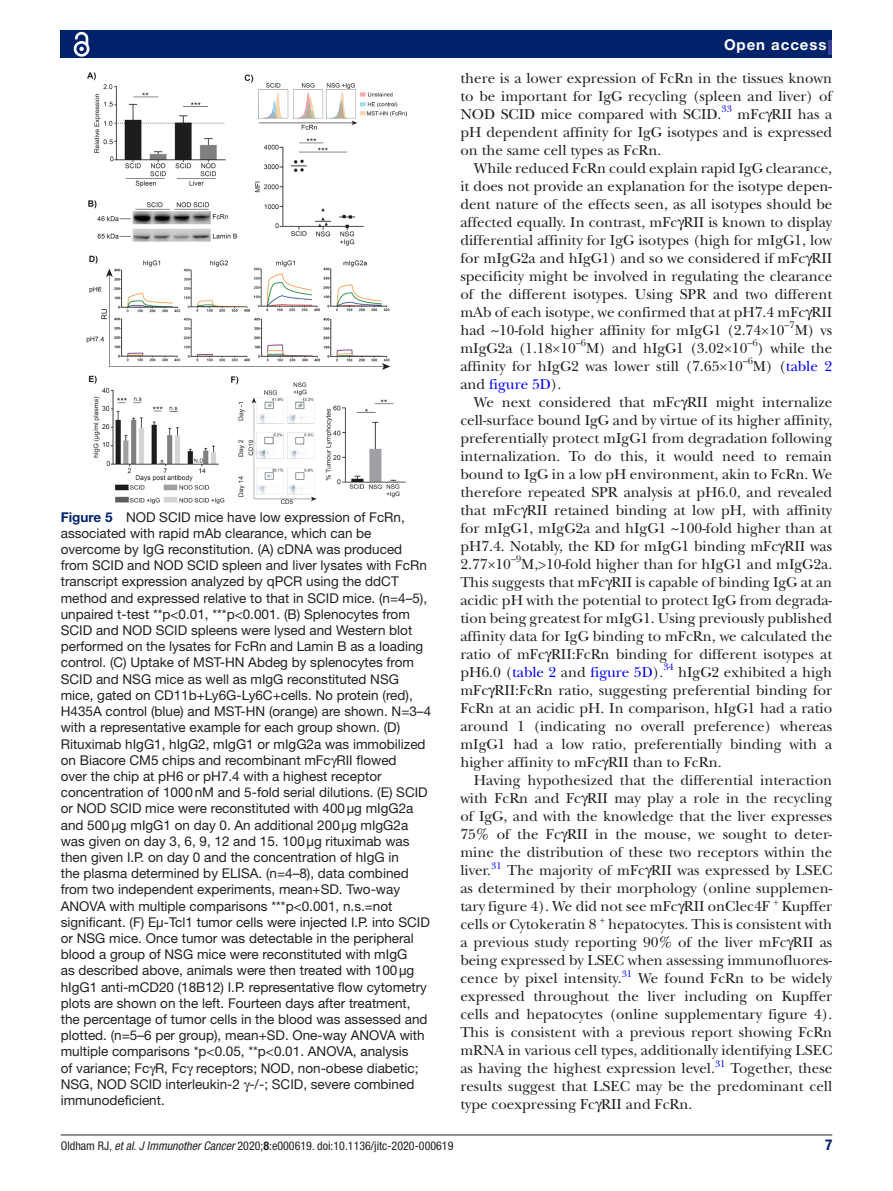
<style>
.page{position:relative;width:893px;height:1191px;background:#fff}
.page>*{position:absolute;margin:0;border:0;box-sizing:border-box;transform-origin:0 0}
.t1{font:15px/18px "New Baskerville";color:#231f20;text-align:justify}
.t2{font:15px "New Baskerville";color:#00f}
.t3{font:700 15px "Helvetica Neue LT Std";letter-spacing:.065em;color:#fff}
.t4{font:700 condensed 15px "Helvetica Neue LT Std";color:#00226b}
.t5{font:13.5px/16.2px "Helvetica Neue LT Std";color:#231f20}
.t6{font:condensed 12px "Helvetica Neue LT Std";color:#231f20}
.t7{font:9.9px "New Baskerville";color:#231f20}
.t8{font:9.9px "New Baskerville";color:#00f}
.s1{font-weight:700;color:#00226b}
.s2{color:#231f20}
.s3{font-style:italic}
.s4{font-weight:700}
</style>
<div class="page">
<hr style="left:61px;top:1134px;width:771px;height:1px;background:#231f20">
<div style="left:61px;top:31px;width:771px;height:27px;background:#00226b"></div>
<hr style="left:828px;top:40px;width:4px;height:15px;background:#414099">
<svg style="left:73px;top:31px;width:17px;height:26px"></svg>
<img style="left:87px;top:73px;width:320px;height:431px">
<p class="t5" style="left:61px;top:508px;width:372px"><span class="s1">Figure 5</span> NOD SCID mice have low expression of FcRn, associated with rapid mAb clearance, which can be overcome by IgG reconstitution. (A) cDNA was produced from SCID and NOD SCID spleen and liver lysates with FcRn transcript expression analyzed by qPCR using the ddCT method and expressed relative to that in SCID mice. (n=4–5), unpaired t-test **p&lt;0.01, ***p&lt;0.001. (B) Splenocytes from SCID and NOD SCID spleens were lysed and Western blot performed on the lysates for FcRn and Lamin B as a loading control. (C) Uptake of MST-HN Abdeg by splenocytes from SCID and NSG mice as well as mIgG reconstituted NSG mice, gated on CD11b+Ly6G-Ly6C+cells. No protein (red), H435A control (blue) and MST-HN (orange) are shown. N=3–4 with a representative example for each group shown. (D)<br>Rituximab hIgG1, hIgG2, mIgG1 or mIgG2a was immobilized on Biacore CM5 chips and recombinant mFc RII flowed<br>over the chip at pH6 or pH7.4 with a highest receptor concentration of 1000nM and 5-fold serial dilutions. (E) SCID or NOD SCID mice were reconstituted with 400µg mIgG2a and 500µg mIgG1 on day 0. An additional 200µg mIgG2a was given on day 3, 6, 9, 12 and 15. 100µg rituximab was then given I.P. on day 0 and the concentration of hIgG in<br>the plasma determined by ELISA. (n=4–8), data combined from two independent experiments, mean+SD. Two-way ANOVA with multiple comparisons ***p&lt;0.001, n.s.=not significant. (F) Eµ-Tcl1 tumor cells were injected I.P. into SCID or NSG mice. Once tumor was detectable in the peripheral blood a group of NSG mice were reconstituted with mIgG<br>as described above, animals were then treated with 100µg hIgG1 anti-mCD20 (18B12) I.P. representative flow cytometry plots are shown on the left. Fourteen days after treatment, the percentage of tumor cells in the blood was assessed and plotted. (n=5–6 per group), mean+SD. One-way ANOVA with multiple comparisons *p&lt;0.05, **p&lt;0.01. ANOVA, analysis<br>of variance; Fc R, Fc receptors; NOD, non-obese diabetic; NSG, NOD SCID interleukin-2 -/-; SCID, severe combined immunodeficient.</p>
<p class="t3" style="left:724px;top:35px;width:104px">Open access</p>
<p class="t1" style="left:460px;top:69px;width:373px">there is a lower expression of FcRn in the tissues known to be important for IgG recycling (spleen and liver) of NOD SCID mice compared with SCID.</p>
<p class="t8" style="left:721px;top:103px;width:12px">33</p>
<p class="t1" style="left:460px;top:105px;width:373px;text-indent:277px">mFc RII has a pH dependent affinity for IgG isotypes and is expressed on the same cell types as FcRn.</p>
<p class="t1" style="left:460px;top:159px;width:373px;text-indent:14px">While reduced FcRn could explain rapid IgG clearance, it does not provide an explanation for the isotype depen&shy;dent nature of the effects seen, as all isotypes should be affected equally. In contrast, mFc RII is known to display differential affinity for IgG isotypes (high for mIgG1, low for mIgG2a and hIgG1) and so we considered if mFc RII specificity might be involved in regulating the clearance of the different isotypes. Using SPR and two different mAb of each isotype, we confirmed that at pH7.4 mFc RII had ~10-fold higher affinity for mIgG1 (2.74×10</p>
<p class="t7" style="left:785px;top:319px;width:12px">–7</p>
<p class="t1" style="left:795px;top:321px;width:39px">M) vs</p>
<p class="t1" style="left:460px;top:339px;width:117px">mIgG2a (1.18×10</p>
<p class="t7" style="left:576px;top:337px;width:12px">–6</p>
<p class="t1" style="left:586px;top:339px;width:163px">M) and hIgG1 (3.02×10</p>
<p class="t7" style="left:747px;top:337px;width:12px">–6</p>
<p class="t1" style="left:758px;top:339px;width:76px">) while the</p>
<p class="t1" style="left:460px;top:357px;width:284px">affinity for hIgG2 was lower still (7.65×10</p>
<p class="t7" style="left:743px;top:355px;width:12px">–6</p>
<p class="t2" style="left:753px;top:357px;width:81px"><span class="s2">M) (</span>table 2</p>
<p class="t2" style="left:460px;top:375px;width:103px"><span class="s2">and</span> figure 5D<span class="s2">).</span></p>
<p class="t1" style="left:474px;top:393px;width:360px">We next considered that mFc RII might internalize</p>
<p class="t1" style="left:460px;top:411px;width:373px">cell-surface bound IgG and by virtue of its higher affinity,</p>
<p class="t1" style="left:460px;top:429px;width:373px">preferentially protect mIgG1 from degradation following</p>
<p class="t1" style="left:460px;top:447px;width:373px">internalization. To do this, it would need to remain</p>
<p class="t1" style="left:460px;top:465px;width:373px">bound to IgG in a low pH environment, akin to FcRn. We</p>
<p class="t1" style="left:460px;top:483px;width:373px">therefore repeated SPR analysis at pH6.0, and revealed</p>
<p class="t1" style="left:460px;top:501px;width:373px">that mFc RII retained binding at low pH, with affinity</p>
<p class="t1" style="left:460px;top:519px;width:373px">for mIgG1, mIgG2a and hIgG1 ~100-fold higher than at</p>
<p class="t1" style="left:460px;top:537px;width:373px">pH7.4. Notably, the KD for mIgG1 binding mFc RII was</p>
<p class="t1" style="left:460px;top:555px;width:373px">2.77×10<sup>–9</sup>M,&gt;10-fold higher than for hIgG1 and mIgG2a.</p>
<p class="t1" style="left:460px;top:573px;width:373px">This suggests that mFc RII is capable of binding IgG at an</p>
<p class="t1" style="left:460px;top:591px;width:373px">acidic pH with the potential to protect IgG from degrada-</p>
<p class="t1" style="left:460px;top:609px;width:373px">tion being greatest for mIgG1. Using previously published</p>
<p class="t1" style="left:460px;top:627px;width:373px">affinity data for IgG binding to mFcRn, we calculated the</p>
<p class="t1" style="left:460px;top:645px;width:373px">ratio of mFc RII:FcRn binding for different isotypes at</p>
<p class="t2" style="left:460px;top:663px;width:204px"><span class="s2">pH6.0 (</span>table 2 <span class="s2">and</span> figure 5D<span class="s2">).</span></p>
<p class="t8" style="left:663px;top:661px;width:12px">34</p>
<p class="t1" style="left:460px;top:663px;width:373px;text-indent:218px">hIgG2 exhibited a high mFc RII:FcRn ratio, suggesting preferential binding for FcRn at an acidic pH. In comparison, hIgG1 had a ratio around 1 (indicating no overall preference) whereas mIgG1 had a low ratio, preferentially binding with a higher affinity to mFc RII than to FcRn.</p>
<p class="t1" style="left:460px;top:771px;width:373px;text-indent:14px">Having hypothesized that the differential interaction with FcRn and Fc RII may play a role in the recycling of IgG, and with the knowledge that the liver expresses 75% of the Fc RII in the mouse, we sought to deter&shy;mine the distribution of these two receptors within the liver.</p>
<p class="t8" style="left:491px;top:859px;width:12px">31</p>
<p class="t1" style="left:460px;top:861px;width:373px;text-indent:47px">The majority of mFc RII was expressed by LSEC as determined by their morphology (online supplemen&shy;tary figure 4). We did not see mFc RII onClec4F</p>
<p class="t7" style="left:773px;top:895px;width:7px">+</p>
<p class="t1" style="left:782px;top:897px;width:52px">Kupffer</p>
<p class="t1" style="left:460px;top:915px;width:138px">cells or Cytokeratin 8</p>
<p class="t7" style="left:600px;top:913px;width:7px">+</p>
<p class="t1" style="left:460px;top:915px;width:373px;text-indent:148px">hepatocytes. This is consistent with a previous study reporting 90% of the liver mFc RII as being expressed by LSEC when assessing immunofluores&shy;cence by pixel intensity.</p>
<p class="t8" style="left:622px;top:967px;width:12px">31</p>
<p class="t1" style="left:460px;top:969px;width:373px;text-indent:178px">We found FcRn to be widely expressed throughout the liver including on Kupffer cells and hepatocytes (online supplementary figure 4).<br>This is consistent with a previous report showing FcRn mRNA in various cell types, additionally identifying LSEC as having the highest expression level.<sup>31</sup> Together, these results suggest that LSEC may be the predominant cell type coexpressing Fc RII and FcRn.</p>
<p class="t6" style="left:61px;top:1138px;width:394px">Oldham RJ, <span class="s3">et al</span>. <span class="s3">J Immunother Cancer</span> 2020;<span class="s4">8</span>:e000619. doi:10.1136/jitc-2020-000619</p>
<p class="t4" style="left:825px;top:1135px;width:9px">7</p>
</div>
